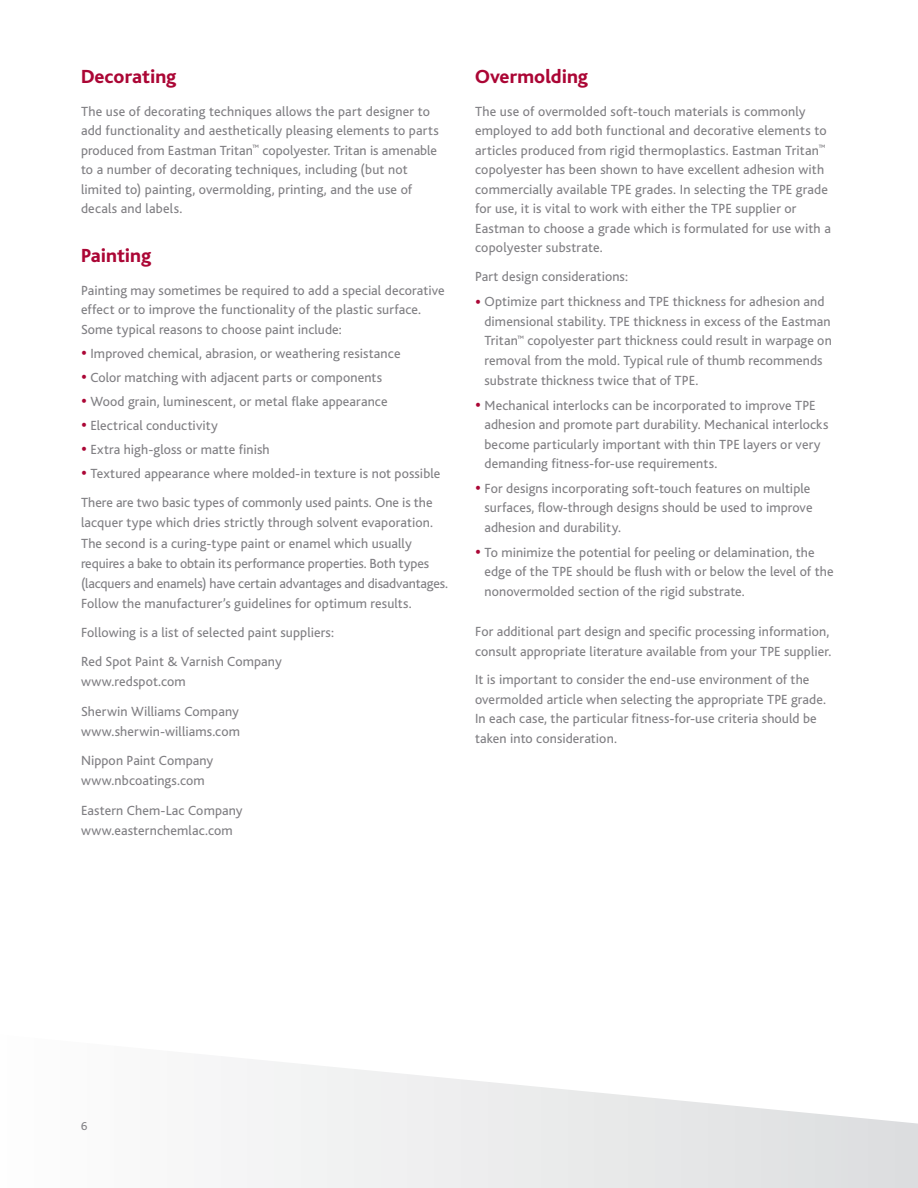
<style>
.page{position:relative;width:918px;height:1188px;background:#fff}
.page>*{position:absolute;margin:0;border:0;box-sizing:border-box;transform-origin:0 0}
.head{font:800 19.8px "Bliss";color:#ab0635}
.body_copy__running_p{font:13.8px/19.5px "Bliss";letter-spacing:.01em;color:#807f83}
.body_copy__running_b{font:13.8px/19.5px "Bliss";letter-spacing:.01em;color:#807f83}
.body_copy__para_befo{font:13.8px/19.5px "Bliss";letter-spacing:.01em;color:#807f83}
.page_numbers{font:12px "Bliss";color:#807f83}
.s1{font-size:19.5px;color:#ab0635}
</style>
<div class="page">
<svg style="left:247px;top:1059px;width:671px;height:129px"></svg>
<p class="head" style="left:81px;top:66px;width:97px">Decorating</p>
<p class="body_copy__para_befo" style="left:81px;top:102px;width:359px">The use of decorating techniques allows the part designer to add functionality and aesthetically pleasing elements to parts produced from Eastman Tritan<sup>™</sup> copolyester. Tritan is amenable to a number of decorating techniques, including (but not limited to) painting, overmolding, printing, and the use of decals and labels.</p>
<p class="head" style="left:81px;top:245px;width:72px">Painting</p>
<p class="body_copy__running_b" style="left:81px;top:281px;width:365px">Painting may sometimes be required to add a special decorative effect or to improve the functionality of the plastic surface.<br>Some typical reasons to choose paint include:</p>
<p class="body_copy__running_b" style="left:81px;top:344px;width:321px"><span class="s1">•</span> Improved chemical, abrasion, or weathering resistance</p>
<p class="body_copy__running_b" style="left:81px;top:368px;width:303px"><span class="s1">•</span> Color matching with adjacent parts or components</p>
<p class="body_copy__running_b" style="left:81px;top:392px;width:308px"><span class="s1">•</span> Wood grain, luminescent, or metal flake appearance</p>
<p class="body_copy__running_b" style="left:81px;top:416px;width:139px"><span class="s1">•</span> Electrical conductivity</p>
<p class="body_copy__running_b" style="left:81px;top:440px;width:190px"><span class="s1">•</span> Extra high-gloss or matte finish</p>
<p class="body_copy__running_p" style="left:81px;top:464px;width:361px"><span class="s1">•</span> Textured appearance where molded-in texture is not possible</p>
<p class="body_copy__running_p" style="left:81px;top:493px;width:367px;line-height:20.2px">There are two basic types of commonly used paints. One is the lacquer type which dries strictly through solvent evaporation.<br>The second is a curing-type paint or enamel which usually requires a bake to obtain its performance properties. Both types (lacquers and enamels) have certain advantages and disadvantages.<br>Follow the manufacturer’s guidelines for optimum results.</p>
<p class="body_copy__running_p" style="left:81px;top:623px;width:254px">Following is a list of selected paint suppliers:</p>
<p class="body_copy__running_p" style="left:81px;top:652px;width:202px;line-height:20.2px">Red Spot Paint &amp; Varnish Company www.redspot.com</p>
<p class="body_copy__running_p" style="left:81px;top:701px;width:161px;line-height:20.2px">Sherwin Williams Company www.sherwin-williams.com</p>
<p class="body_copy__running_p" style="left:81px;top:751px;width:134px;line-height:20.2px">Nippon Paint Company www.nbcoatings.com</p>
<p class="body_copy__para_befo" style="left:81px;top:800px;width:163px;line-height:20.2px">Eastern Chem-Lac Company www.easternchemlac.com</p>
<p class="head" style="left:475px;top:66px;width:115px">Overmolding</p>
<p class="body_copy__running_p" style="left:475px;top:102px;width:357px">The use of overmolded soft-touch materials is commonly employed to add both functional and decorative elements to articles produced from rigid thermoplastics. Eastman Tritan<sup>™ </sup>copolyester has been shown to have excellent adhesion with commercially available TPE grades. In selecting the TPE grade for use, it is vital to work with either the TPE supplier or Eastman to choose a grade which is formulated for use with a copolyester substrate.</p>
<p class="body_copy__running_b" style="left:475px;top:267px;width:154px">Part design considerations:</p>
<p class="body_copy__running_b" style="left:484px;top:292px;width:349px;text-indent:-9px"><span class="s1">•</span> Optimize part thickness and TPE thickness for adhesion and dimensional stability. TPE thickness in excess of the Eastman Tritan<sup>™</sup> copolyester part thickness could result in warpage on removal from the mold. Typical rule of thumb recommends substrate thickness twice that of TPE.</p>
<p class="body_copy__running_b" style="left:484px;top:396px;width:345px;text-indent:-9px"><span class="s1">•</span> Mechanical interlocks can be incorporated to improve TPE adhesion and promote part durability. Mechanical interlocks become particularly important with thin TPE layers or very demanding fitness-for-use requirements.</p>
<p class="body_copy__running_b" style="left:484px;top:479px;width:330px;text-indent:-9px"><span class="s1">•</span> For designs incorporating soft-touch features on multiple surfaces, flow-through designs should be used to improve adhesion and durability.</p>
<p class="body_copy__para_befo" style="left:484px;top:543px;width:351px;text-indent:-9px"><span class="s1">•</span> To minimize the potential for peeling or delamination, the edge of the TPE should be flush with or below the level of the nonovermolded section of the rigid substrate.</p>
<p class="body_copy__running_p" style="left:475px;top:622px;width:357px">For additional part design and specific processing information, consult appropriate literature available from your TPE supplier.</p>
<p class="body_copy__running_p" style="left:475px;top:670px;width:351px">It is important to consider the end-use environment of the overmolded article when selecting the appropriate TPE grade.<br>In each case, the particular fitness-for-use criteria should be taken into consideration.</p>
<p class="page_numbers" style="left:81px;top:1119px;width:8px">6</p>
</div>
